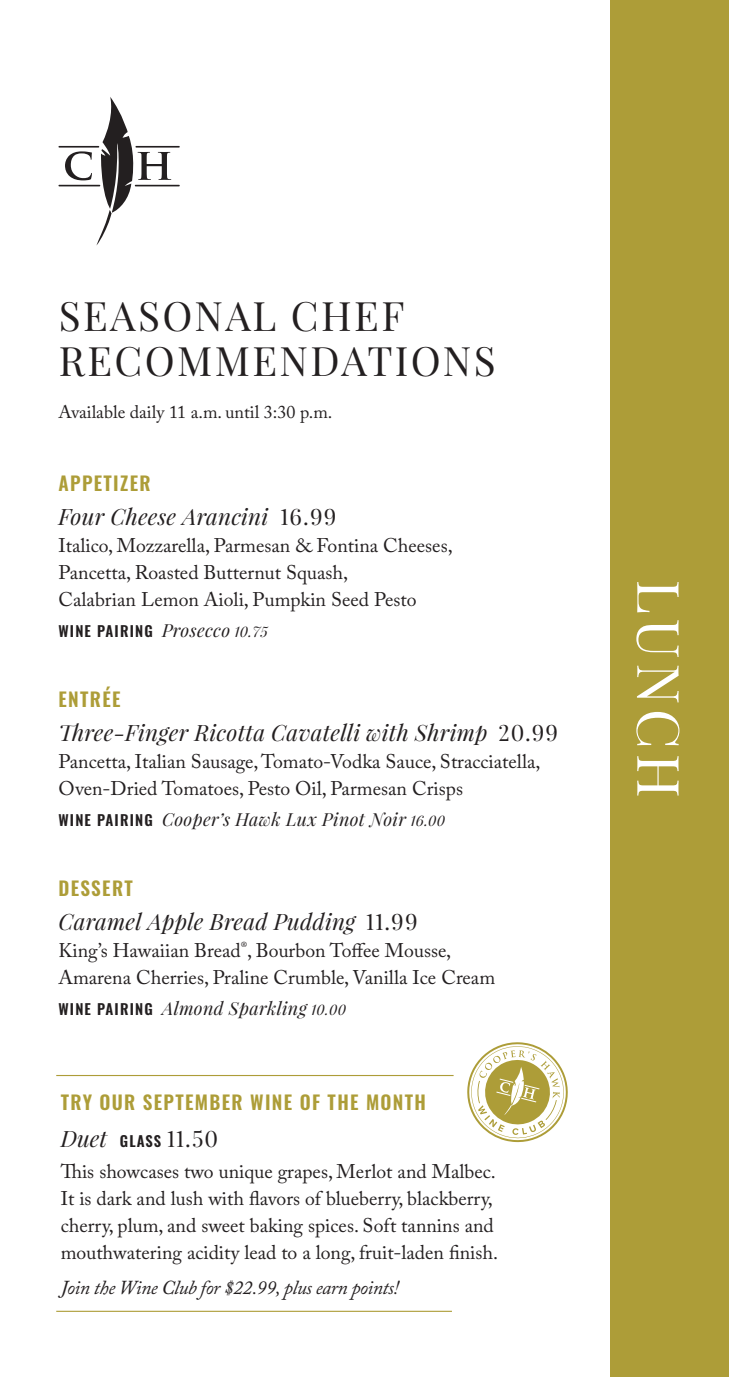
<style>
.page{position:relative;width:729px;height:1377px;background:#fff}
.page>*{position:absolute;margin:0;border:0;box-sizing:border-box;transform-origin:0 0}
.t1{font:58.5px "Playfair Display SC";letter-spacing:.08em;color:#fff}
.t2{font:40.5px/45px "Playfair Display SC";letter-spacing:.06em;color:#231f20}
.t3{font:italic 22.5px "Playfair Display";letter-spacing:.01em;color:#231f20}
.t4{font:19.8px/27px "Adobe Caslon Pro";color:#231f20}
.t5{font:italic 19.8px "Adobe Caslon Pro";letter-spacing:-.02em;color:#231f20}
.t6{font:600 19.12px "Oswald";letter-spacing:.07em;color:#ad9d38}
.t7{font:italic 18px "Playfair Display";letter-spacing:.02em;color:#231f20}
.t8{font:18px "Adobe Caslon Pro";color:#231f20}
.t9{font:600 14.62px "Oswald";letter-spacing:.08em;color:#231f20}
.s1{font-family:"Playfair Display SC";font-style:normal}
.s2{font-family:"Playfair Display";font-weight:400;font-style:italic;font-size:18px}
.s3{font-family:"Playfair Display SC";font-weight:400;font-style:italic;font-size:18px}
.s4{font-family:"Oswald";font-weight:600;font-style:normal;font-size:14.62px}
.s5{font-family:"Playfair Display SC"}
.s6{font-family:"Playfair Display";font-weight:400;font-style:italic;font-size:22.5px}
.s7{font-family:"Playfair Display SC";font-weight:400;font-size:22.5px}
</style>
<div class="page">
<div style="left:611px;top:0;width:118px;height:1377px;background:#ad9d38"></div>
<svg style="left:58px;top:97px;width:122px;height:149px"></svg>
<svg style="left:467px;top:1042px;width:101px;height:101px"></svg>
<hr style="left:56px;top:1075px;width:398px;height:1px;background:#ad9d38">
<hr style="left:56px;top:1311px;width:396px;height:1px;background:#ad9d38">
<p class="t2" style="left:59px;top:294px;width:438px">SEASONAL CHEF<br>RECOMMENDATIONS</p>
<p class="t8" style="left:58px;top:402px;width:275px">Available daily 11 a.m. until 3:30 p.m.</p>
<p class="t6" style="left:58px;top:473px;width:94px">APPETIZER</p>
<p class="t3" style="left:58px;top:501px;width:279px">Four Cheese Arancini <span class="s1">16.99</span></p>
<p class="t4" style="left:58px;top:532px;width:396px">Italico, Mozzarella, Parmesan &amp; Fontina Cheeses,<br>Pancetta, Roasted Butternut Squash,<br>Calabrian Lemon Aioli, Pumpkin Seed Pesto</p>
<p class="t9" style="left:58px;top:624px;width:211px">WINE PAIRING <span class="s2">Prosecco</span> <span class="s3">10.75</span></p>
<p class="t6" style="left:58px;top:689px;width:64px">ENTRÉE</p>
<p class="t3" style="left:58px;top:717px;width:501px">Three-Finger Ricotta Cavatelli with Shrimp <span class="s1">20.99</span></p>
<p class="t4" style="left:58px;top:748px;width:484px">Pancetta, Italian Sausage, Tomato-Vodka Sauce, Stracciatella,<br>Oven-Dried Tomatoes, Pesto Oil, Parmesan Crisps</p>
<p class="t7" style="left:58px;top:808px;width:388px"><span class="s4">WINE PAIRING</span> Cooper’s Hawk Lux Pinot Noir <span class="s5">16.00</span></p>
<p class="t6" style="left:58px;top:878px;width:76px">DESSERT</p>
<p class="t3" style="left:58px;top:906px;width:361px">Caramel Apple Bread Pudding <span class="s1">11.99</span></p>
<p class="t4" style="left:58px;top:937px;width:438px">King’s Hawaiian Bread<sup>®</sup>, Bourbon Toffee Mousse,<br>Amarena Cherries, Praline Crumble, Vanilla Ice Cream</p>
<p class="t7" style="left:58px;top:997px;width:289px"><span class="s4">WINE PAIRING</span> Almond Sparkling <span class="s5">10.00</span></p>
<p class="t6" style="left:61px;top:1092px;width:367px">TRY OUR SEPTEMBER WINE OF THE MONTH</p>
<p class="t9" style="left:61px;top:1133px;width:159px"><span class="s6">Duet</span> GLASS <span class="s7">11.50</span></p>
<p class="t4" style="left:61px;top:1158px;width:439px">This showcases two unique grapes, Merlot and Malbec.<br>It is dark and lush with flavors of blueberry, blackberry, cherry, plum, and sweet baking spices. Soft tannins and mouthwatering acidity lead to a long, fruit-laden finish.</p>
<p class="t5" style="left:61px;top:1276px;width:340px">Join the Wine Club for $22.99, plus earn points!</p>
<p class="t1" style="left:695px;top:580px;width:220px;rotate:90deg">LUNCH</p>
</div>
